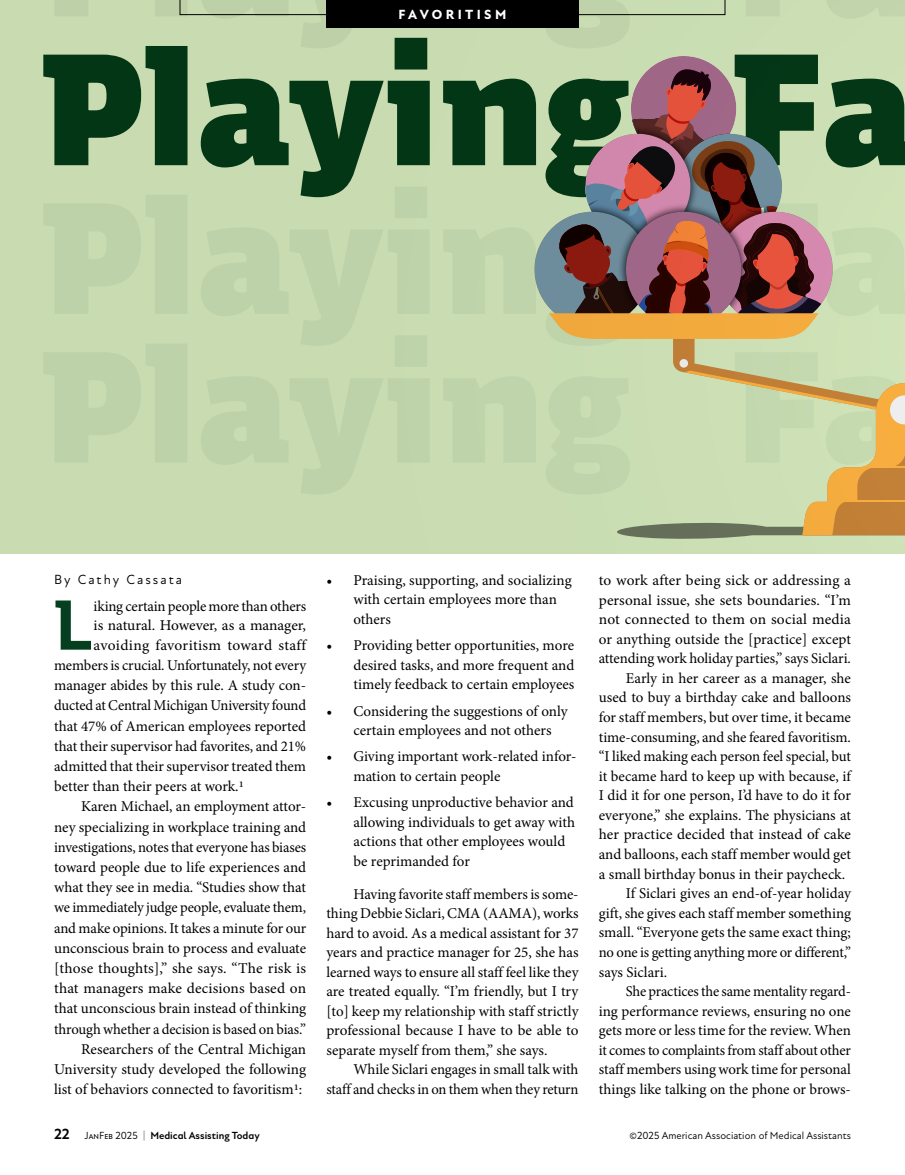
<style>
.page{position:relative;width:905px;height:1175px;background:#fff}
.page>*{position:absolute;margin:0;border:0;box-sizing:border-box;transform-origin:0 0}
.t1{font:163.2px "Enra Semi Var Roman";color:#053f20}
.t2{font:72.6px "Enra Semi Var Roman";color:#053f20}
.t3{font:15px/19.5px "Minion Pro";letter-spacing:-.005em;color:#000}
.t4{font:15px "Minion Pro";letter-spacing:.015em;color:#000}
.t5{font:13.5px "New Atten";letter-spacing:.15em;color:#000}
.t6{font:800 13.5px "New Atten";letter-spacing:.25em;color:#fff}
.t7{font:10.5px "New Atten";color:#000}
.t8{font:700 10.5px "New Atten";color:#000}
.s1{font-size:15px}
.s2{font-weight:400}
.s3{font-weight:500;font-size:7.35px}
.s4{color:#939598}
</style>
<div class="page">
<svg style="left:0;top:0;width:904px;height:554px;background:#c2cba4"></svg>
<div style="left:326px;top:0;width:252px;height:27px;background:#000"></div>
<svg style="left:578px;top:0;width:147px;height:15px;background:#bbcda6"></svg>
<svg style="left:179px;top:0;width:147px;height:15px;background:#bbcca5"></svg>
<p class="t6" style="left:398px;top:6px;width:109px">FAVORITISM</p>
<h1 class="t1" style="left:42px;top:-13px;width:875px">Playing Fa</h1>
<p class="t5" style="left:54px;top:572px;width:130px">By Cathy Cassata</p>
<h2 class="t2" style="left:54px;top:570px;width:40px">L</h2>
<p class="t3" style="left:94px;top:596px;width:214px">iking certain people more than others</p>
<p class="t3" style="left:94px;top:615px;width:214px">is natural. However, as a manager,</p>
<p class="t4" style="left:94px;top:635px;width:214px">avoiding favoritism toward staff</p>
<p class="t3" style="left:54px;top:655px;width:253px">members is crucial. Unfortunately, not every</p>
<p class="t3" style="left:54px;top:675px;width:253px">manager abides by this rule. A study con-</p>
<p class="t3" style="left:54px;top:696px;width:253px">ducted at Central Michigan University found</p>
<p class="t3" style="left:54px;top:716px;width:253px">that 47% of American employees reported</p>
<p class="t3" style="left:54px;top:736px;width:253px">that their supervisor had favorites, and 21%</p>
<p class="t3" style="left:54px;top:756px;width:253px">admitted that their supervisor treated them</p>
<p class="t3" style="left:54px;top:776px;width:191px">better than their peers at work.1</p>
<p class="t3" style="left:81px;top:797px;width:226px">Karen Michael, an employment attor-</p>
<p class="t3" style="left:54px;top:817px;width:253px">ney specializing in workplace training and</p>
<p class="t3" style="left:54px;top:837px;width:253px">investigations, notes that everyone has biases</p>
<p class="t3" style="left:54px;top:857px;width:253px">toward people due to life experiences and</p>
<p class="t3" style="left:54px;top:877px;width:253px">what they see in media. “Studies show that</p>
<p class="t3" style="left:54px;top:898px;width:253px">we immediately judge people, evaluate them,</p>
<p class="t3" style="left:54px;top:918px;width:254px">and make opinions. It takes a minute for our</p>
<p class="t3" style="left:54px;top:938px;width:253px">unconscious brain to process and evaluate</p>
<p class="t3" style="left:54px;top:958px;width:253px">[those thoughts],” she says. “The risk is</p>
<p class="t3" style="left:54px;top:978px;width:253px">that managers make decisions based on</p>
<p class="t3" style="left:54px;top:999px;width:253px">that unconscious brain instead of thinking</p>
<p class="t3" style="left:54px;top:1019px;width:253px">through whether a decision is based on bias.”</p>
<p class="t3" style="left:81px;top:1039px;width:226px">Researchers of the Central Michigan</p>
<p class="t3" style="left:54px;top:1059px;width:253px">University study developed the following</p>
<p class="t3" style="left:54px;top:1079px;width:250px">list of behaviors connected to favoritism1:</p>
<p class="t3" style="left:353px;top:570px;width:220px;text-indent:-27px">• Praising, supporting, and socializing with certain employees more than others</p>
<p class="t3" style="left:353px;top:635px;width:222px;text-align:justify;text-indent:-27px">• Providing better opportunities, more desired tasks, and more frequent and timely feedback to certain employees</p>
<p class="t3" style="left:353px;top:701px;width:216px;text-indent:-27px">• Considering the suggestions of only certain employees and not others</p>
<p class="t3" style="left:353px;top:746px;width:224px;text-indent:-27px">• Giving important work-related infor&shy;mation to certain people</p>
<p class="t3" style="left:353px;top:792px;width:223px;text-indent:-27px">• Excusing unproductive behavior and allowing individuals to get away with actions that other employees would be reprimanded for</p>
<p class="t3" style="left:326px;top:884px;width:254px;text-align:justify;text-indent:27px">Having favorite staff members is some&shy;thing Debbie Siclari, CMA (AAMA), works hard to avoid. As a medical assistant for 37 years and practice manager for 25, she has learned ways to ensure all staff feel like they are treated equally. “I’m friendly, but I try [to] keep my relationship with staff strictly professional because I have to be able to separate myself from them,” she says.</p>
<p class="t3" style="left:326px;top:1059px;width:254px;text-align:right">While Siclari engages in small talk with staff and checks in on them when they return</p>
<p class="t3" style="left:598px;top:570px;width:254px">to work after being sick or addressing a</p>
<p class="t3" style="left:598px;top:590px;width:253px">personal issue, she sets boundaries. “I’m</p>
<p class="t3" style="left:598px;top:609px;width:254px">not connected to them on social media</p>
<p class="t3" style="left:598px;top:629px;width:254px">or anything outside the [practice] except</p>
<p class="t3" style="left:598px;top:649px;width:253px">attending work holiday parties,” says Siclari.</p>
<p class="t3" style="left:626px;top:668px;width:227px">Early in her career as a manager, she</p>
<p class="t3" style="left:598px;top:688px;width:254px">used to buy a birthday cake and balloons</p>
<p class="t3" style="left:598px;top:707px;width:254px">for staff members, but over time, it became</p>
<p class="t3" style="left:598px;top:727px;width:254px">time-consuming, and she feared favoritism.</p>
<p class="t3" style="left:598px;top:746px;width:253px">“I liked making each person feel special, but</p>
<p class="t3" style="left:598px;top:766px;width:254px">it became hard to keep up with because, if</p>
<p class="t3" style="left:598px;top:786px;width:253px">I did it for one person, I’d have to do it for</p>
<p class="t3" style="left:598px;top:805px;width:253px">everyone,” she explains. The physicians at</p>
<p class="t3" style="left:598px;top:825px;width:254px">her practice decided that instead of cake</p>
<p class="t3" style="left:598px;top:844px;width:254px">and balloons, each staff member would get</p>
<p class="t3" style="left:598px;top:864px;width:248px">a small birthday bonus in their paycheck.</p>
<p class="t3" style="left:626px;top:883px;width:227px">If Siclari gives an end-of-year holiday</p>
<p class="t3" style="left:598px;top:903px;width:254px">gift, she gives each staff member something</p>
<p class="t3" style="left:598px;top:922px;width:253px">small. “Everyone gets the same exact thing;</p>
<p class="t3" style="left:598px;top:942px;width:254px">no one is getting anything more or different,”</p>
<p class="t3" style="left:598px;top:962px;width:70px">says Siclari.</p>
<p class="t3" style="left:626px;top:981px;width:227px">She practices the same mentality regard-</p>
<p class="t3" style="left:598px;top:1001px;width:253px">ing performance reviews, ensuring no one</p>
<p class="t3" style="left:598px;top:1020px;width:254px">gets more or less time for the review. When</p>
<p class="t3" style="left:598px;top:1040px;width:253px">it comes to complaints from staff about other</p>
<p class="t3" style="left:598px;top:1059px;width:253px">staff members using work time for personal</p>
<p class="t3" style="left:598px;top:1079px;width:253px">things like talking on the phone or brows-</p>
<p class="t8" style="left:54px;top:1129px;width:207px"><span class="s1">22</span> <span class="s2">J</span><span class="s3">AN</span><span class="s2">F</span><span class="s3">EB</span> <span class="s2">2025</span> <span class="s4">|</span> Medical Assisting Today</p>
<p class="t7" style="left:629px;top:1129px;width:223px">©2025 American Association of Medical Assistants</p>
</div>
